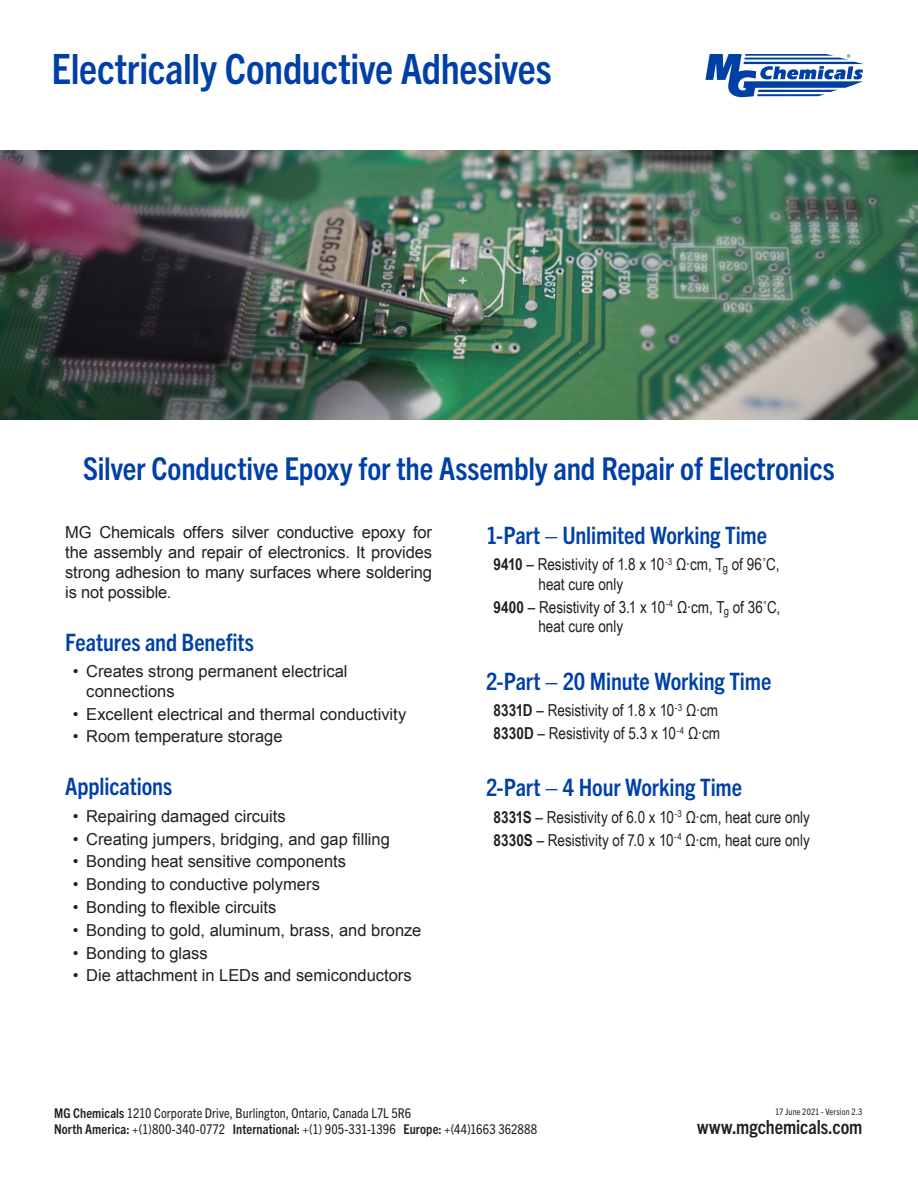
<style>
.page{position:relative;width:918px;height:1188px;background:#fff}
.page>*{position:absolute;margin:0;border:0;box-sizing:border-box;transform-origin:0 0}
.t1{font:700 condensed 41.85px "Trade Gothic Next LT Pro";letter-spacing:-.01em;color:#0040a6}
.CDS-H2{font:700 condensed 31.5px "Trade Gothic Next LT Pro";letter-spacing:-.005em;color:#0040a6}
.CDS-H4{font:700 condensed 24px "Trade Gothic Next LT Pro";letter-spacing:-.005em;color:#0040a6}
.CDS-H3{font:700 condensed 24px "Trade Gothic Next LT Pro";letter-spacing:-.005em;color:#0040a6}
.t2{font:700 condensed 19.5px "Trade Gothic Next LT Pro";letter-spacing:-.005em;color:#231f20}
.CDS-Bullet_List{font:16.5px/19.8px "Arial";color:#231f20}
.CDS-Bullet_List-2{font:16.5px/19.8px "Arial Narrow";color:#231f20}
.CDS-Body_Text_1st_Pa{font:16.5px/19.8px "Arial";letter-spacing:-.01em;color:#231f20;text-align:justify}
.t3{font:condensed 13.5px/16.2px "Trade Gothic Next LT Pro";letter-spacing:.005em;color:#231f20}
.t4{font:condensed 9px "Trade Gothic Next LT Pro";letter-spacing:.015em;color:#231f20}
.s1{font-weight:700}
</style>
<div class="page">
<svg style="left:705px;top:54px;width:159px;height:43px"></svg>
<img style="left:0;top:150px;width:918px;height:270px">
<h1 class="t1" style="left:52px;top:40px;width:502px">Electrically Conductive Adhesives</h1>
<p class="CDS-H2" style="left:83px;top:447px;width:753px">Silver Conductive Epoxy for the Assembly and Repair of Electronics</p>
<p class="CDS-Body_Text_1st_Pa" style="left:65px;top:523px;width:368px">MG Chemicals offers silver conductive epoxy for the assembly and repair of electronics. It provides strong adhesion to many surfaces where soldering is not possible.</p>
<p class="CDS-H3" style="left:65px;top:625px;width:190px">Features and Benefits</p>
<p class="CDS-Bullet_List" style="left:86px;top:662px;width:263px;text-indent:-14px">• Creates strong permanent electrical connections</p>
<p class="CDS-Bullet_List" style="left:73px;top:704px;width:335px">• Excellent electrical and thermal conductivity</p>
<p class="CDS-Bullet_List" style="left:73px;top:727px;width:211px">• Room temperature storage</p>
<p class="CDS-H3" style="left:65px;top:770px;width:108px">Applications</p>
<p class="CDS-Bullet_List" style="left:73px;top:806px;width:215px">• Repairing damaged circuits</p>
<p class="CDS-Bullet_List" style="left:73px;top:829px;width:319px">• Creating jumpers, bridging, and gap filling</p>
<p class="CDS-Bullet_List" style="left:73px;top:852px;width:275px">• Bonding heat sensitive components</p>
<p class="CDS-Bullet_List" style="left:73px;top:875px;width:249px">• Bonding to conductive polymers</p>
<p class="CDS-Bullet_List" style="left:73px;top:897px;width:205px">• Bonding to flexible circuits</p>
<p class="CDS-Bullet_List" style="left:73px;top:920px;width:350px">• Bonding to gold, aluminum, brass, and bronze</p>
<p class="CDS-Bullet_List" style="left:73px;top:943px;width:137px">• Bonding to glass</p>
<p class="CDS-Bullet_List" style="left:73px;top:966px;width:341px">• Die attachment in LEDs and semiconductors</p>
<p class="CDS-H4" style="left:486px;top:519px;width:283px">1-Part – Unlimited Working Time</p>
<p class="CDS-Bullet_List-2" style="left:538px;top:554px;width:243px;text-indent:-45px"><span class="s1">9410</span> – Resistivity of 1.8 x 10<sup>-3</sup> Ω·cm, T<sub>g</sub> of 96˚C, heat cure only</p>
<p class="CDS-Bullet_List-2" style="left:494px;top:597px;width:288px"><span class="s1">9400</span> – Resistivity of 3.1 x 10<sup>-4</sup> Ω·cm, T<sub>g</sub> of 36˚C,</p>
<p class="CDS-Bullet_List-2" style="left:538px;top:616px;width:86px">heat cure only</p>
<p class="CDS-H4" style="left:486px;top:665px;width:287px">2-Part – 20 Minute Working Time</p>
<p class="CDS-Bullet_List-2" style="left:494px;top:700px;width:226px"><span class="s1">8331D</span> – Resistivity of 1.8 x 10<sup>-3</sup> Ω·cm</p>
<p class="CDS-Bullet_List-2" style="left:494px;top:723px;width:228px"><span class="s1">8330D</span> – Resistivity of 5.3 x 10<sup>-4</sup> Ω·cm</p>
<p class="CDS-H4" style="left:486px;top:771px;width:258px">2-Part – 4 Hour Working Time</p>
<p class="CDS-Bullet_List-2" style="left:494px;top:807px;width:318px"><span class="s1">8331S</span> – Resistivity of 6.0 x 10<sup>-3</sup> Ω·cm, heat cure only</p>
<p class="CDS-Bullet_List-2" style="left:494px;top:829px;width:318px"><span class="s1">8330S</span> – Resistivity of 7.0 x 10<sup>-4</sup> Ω·cm, heat cure only</p>
<p class="t3" style="left:54px;top:1104px;width:485px"><span class="s1">MG Chemicals</span> 1210 Corporate Drive, Burlington, Ontario, Canada L7L 5R6<br><span class="s1">North America:</span> +(1)800-340-0772 <span class="s1">International:</span> +(1) 905-331-1396 <span class="s1">Europe:</span> +(44)1663 362888</p>
<p class="t4" style="left:775px;top:1105px;width:89px">17 June 2021 - Version 2.3</p>
<p class="t2" style="left:697px;top:1114px;width:167px">www.mgchemicals.com</p>
</div>
